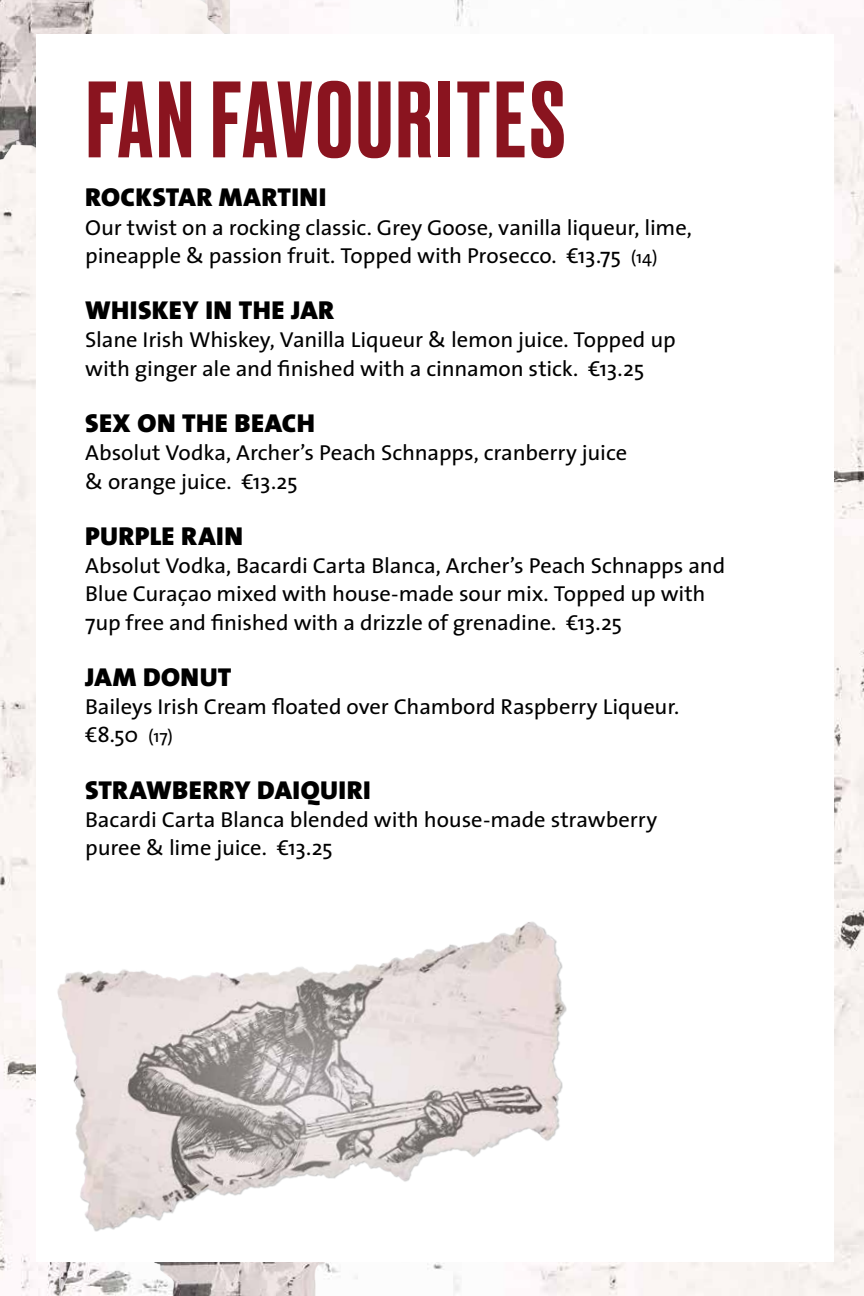
<style>
.page{position:relative;width:864px;height:1296px;background:#fff}
.page>*{position:absolute;margin:0;border:0;box-sizing:border-box;transform-origin:0 0}
.t1{font:500 102px "Druk";letter-spacing:.035em;color:#8a141f;scale:1.04 1}
.t2{font:26.1px "The Sans Black Caps";letter-spacing:.015em;color:#000;scale:1.04 1}
.t3{font:21.75px/28.2px "The Sans";letter-spacing:-.005em;color:#000;scale:1.04 1}
.s1{font-size:17.4px}
</style>
<div class="page">
<img style="left:0;top:0;width:864px;height:1296px">
<img style="left:0;top:0;width:262px;height:270px">
<div style="left:36px;top:34px;width:797px;height:1228px;background:#fff"></div>
<img style="left:0;top:863px;width:625px;height:433px">
<svg style="left:0;top:0;width:5px;height:5px"></svg>
<svg style="left:0;top:1291px;width:5px;height:5px"></svg>
<h1 class="t1" style="left:86px;top:50px;width:462px">FAN FAVOURITES</h1>
<p class="t2" style="left:85px;top:175px;width:233px">ROCKSTAR MARTINI</p>
<p class="t3" style="left:85px;top:213px;width:585px">Our twist on a rocking classic. Grey Goose, vanilla liqueur, lime, pineapple &amp; passion fruit. Topped with Prosecco. €13.75 <span class="s1">(14)</span></p>
<p class="t2" style="left:85px;top:288px;width:241px">WHISKEY IN THE JAR</p>
<p class="t3" style="left:85px;top:325px;width:569px">Slane Irish Whiskey, Vanilla Liqueur &amp; lemon juice. Topped up with ginger ale and finished with a cinnamon stick. €13.25</p>
<p class="t2" style="left:85px;top:401px;width:223px">SEX ON THE BEACH</p>
<p class="t3" style="left:85px;top:438px;width:523px">Absolut Vodka, Archer’s Peach Schnapps, cranberry juice &amp; orange juice. €13.25</p>
<p class="t2" style="left:85px;top:514px;width:153px">PURPLE RAIN</p>
<p class="t3" style="left:85px;top:551px;width:617px">Absolut Vodka, Bacardi Carta Blanca, Archer’s Peach Schnapps and<br>Blue Curaçao mixed with house-made sour mix. Topped up with<br>7up free and finished with a drizzle of grenadine. €13.25</p>
<p class="t2" style="left:85px;top:655px;width:142px">JAM DONUT</p>
<p class="t3" style="left:85px;top:692px;width:573px">Baileys Irish Cream floated over Chambord Raspberry Liqueur. €8.50 <span class="s1">(17)</span></p>
<p class="t2" style="left:85px;top:768px;width:276px">STRAWBERRY DAIQUIRI</p>
<p class="t3" style="left:85px;top:805px;width:552px">Bacardi Carta Blanca blended with house-made strawberry puree &amp; lime juice. €13.25</p>
</div>
